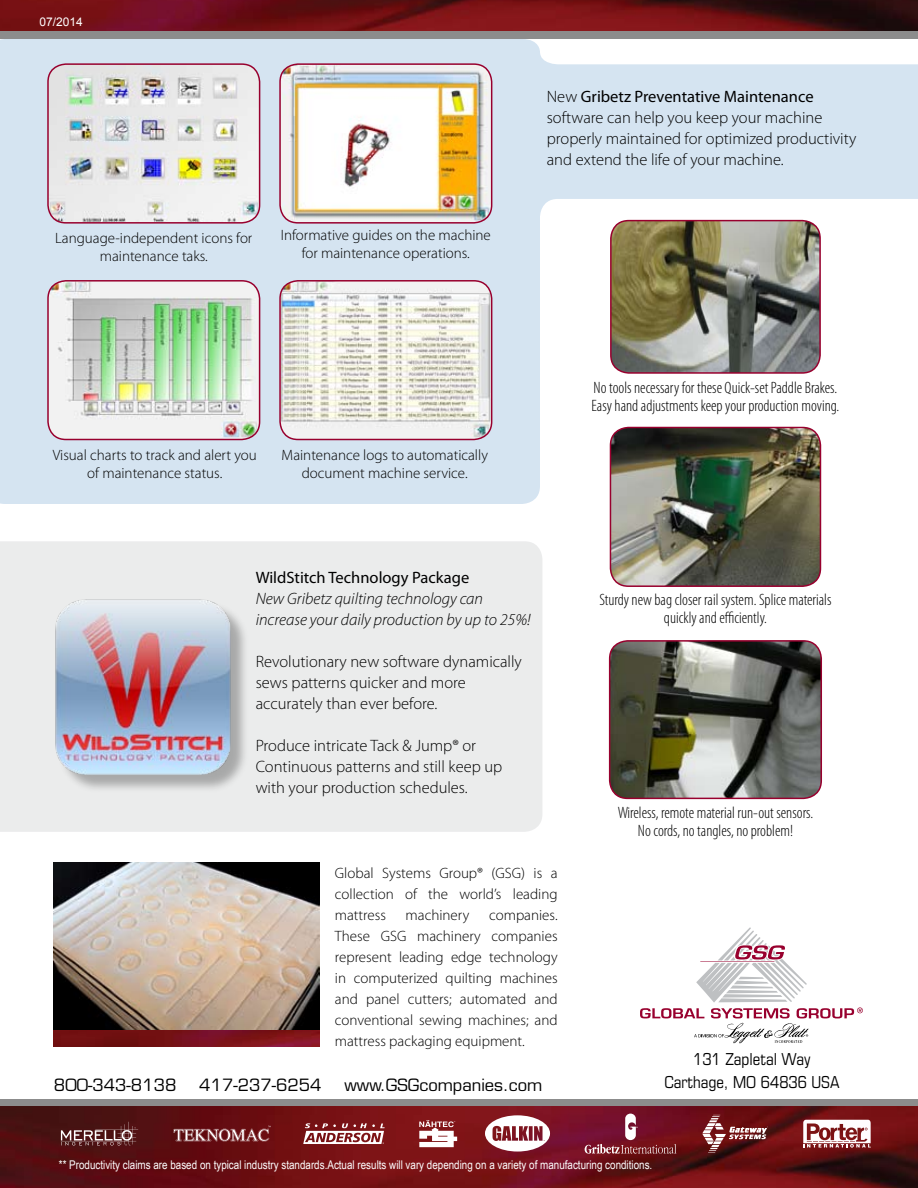
<style>
.page{position:relative;width:918px;height:1188px;background:#fff}
.page>*{position:absolute;margin:0;border:0;box-sizing:border-box;transform-origin:0 0}
.t1{font:300 16.5px/21px "Myriad Pro";color:#000}
.t2{font:300 condensed 16.5px/18px "Myriad Pro";color:#000;text-align:center}
.t3{font:italic 300 16.5px/21px "Myriad Pro";color:#000}
.t4{font:16.5px "Eurostile";color:#000}
.t5{font:condensed 16.5px/22.5px "Eurostile";color:#000;text-align:center}
.t6{font:16.5px "Myriad Pro";color:#000}
.t7{font:300 15px/21px "Myriad Pro";color:#000;text-align:center}
.t8{font:12px "Arial Narrow";color:#fff}
.t9{font:12px "Arial";color:#fff}
.s1{font-weight:400}
</style>
<div class="page">
<img style="left:54px;top:863px;width:265px;height:167px">
<svg style="left:0;top:0;width:918px;height:39px"></svg>
<img style="left:54px;top:1030px;width:265px;height:16px">
<div style="left:0;top:1100px;width:918px;height:62px;background:#8c8c8c"></div>
<img style="left:0;top:1106px;width:918px;height:82px">
<div style="left:0;top:541px;width:542px;height:291px;background:#ebecec"></div>
<svg style="left:0;top:39px;width:918px;height:465px;fill:#d5e4f1"></svg>
<img style="left:610px;top:428px;width:210px;height:158px;border-radius:18px">
<div style="left:610px;top:427px;width:211px;height:160px;border:2px solid #98002e;border-radius:18px"></div>
<img style="left:48px;top:281px;width:212px;height:159px;border-radius:18px">
<div style="left:47px;top:280px;width:213px;height:160px;border:2px solid #98002e;border-radius:18px"></div>
<img style="left:280px;top:64px;width:212px;height:159px;border-radius:18px">
<div style="left:279px;top:63px;width:213px;height:161px;border:2px solid #98002e;border-radius:18px"></div>
<div style="left:57px;top:601px;width:193px;height:193px;background:#000;opacity:.29"></div>
<img style="left:53px;top:597px;width:179px;height:179px">
<img style="left:280px;top:281px;width:212px;height:158px;border-radius:18px">
<div style="left:279px;top:280px;width:213px;height:160px;border:2px solid #98002e;border-radius:18px"></div>
<img style="left:48px;top:64px;width:212px;height:159px;border-radius:18px">
<div style="left:47px;top:63px;width:213px;height:161px;border:2px solid #98002e;border-radius:18px"></div>
<img style="left:610px;top:641px;width:211px;height:157px;border-radius:18px">
<div style="left:609px;top:640px;width:213px;height:159px;border:2px solid #98002e;border-radius:18px"></div>
<img style="left:611px;top:221px;width:209px;height:152px;border-radius:18px">
<div style="left:610px;top:220px;width:211px;height:154px;border:2px solid #98002e;border-radius:18px"></div>
<svg style="left:640px;top:927px;width:223px;height:116px"></svg>
<svg style="left:803px;top:1120px;width:68px;height:28px"></svg>
<svg style="left:702px;top:1115px;width:65px;height:38px"></svg>
<svg style="left:585px;top:1114px;width:91px;height:40px"></svg>
<svg style="left:485px;top:1115px;width:65px;height:37px"></svg>
<svg style="left:419px;top:1120px;width:38px;height:27px"></svg>
<svg style="left:303px;top:1123px;width:82px;height:21px"></svg>
<svg style="left:173px;top:1126px;width:98px;height:16px"></svg>
<svg style="left:61px;top:1122px;width:77px;height:24px"></svg>
<p class="t9" style="left:39px;top:14px;width:45px">07/2014</p>
<p class="t7" style="left:55px;top:229px;width:199px;line-height:18px">Language-independent icons for maintenance taks.</p>
<p class="t7" style="left:281px;top:226px;width:212px;line-height:18px">Informative guides on the machine for maintenance operations.</p>
<p class="t1" style="left:547px;top:87px;width:311px">New <span class="s1">Gribetz Preventative Maintenance </span>software can help you keep your machine properly maintained for optimized productivity and extend the life of your machine.</p>
<p class="t7" style="left:53px;top:446px;width:206px;line-height:18px">Visual charts to track and alert you of maintenance status.</p>
<p class="t7" style="left:282px;top:446px;width:208px;line-height:18px">Maintenance logs to automatically document machine service.</p>
<p class="t6" style="left:256px;top:568px;width:215px">WildStitch Technology Package</p>
<p class="t3" style="left:256px;top:588px;width:276px">New Gribetz quilting technology can increase your daily production by up to 25%!</p>
<p class="t1" style="left:256px;top:651px;width:268px">Revolutionary new software dynamically sews patterns quicker and more accurately than ever before.</p>
<p class="t1" style="left:256px;top:735px;width:248px">Produce intricate Tack &amp; Jump® or<br>Continuous patterns and still keep up with your production schedules.</p>
<p class="t2" style="left:592px;top:379px;width:249px;text-align:left">No tools necessary for these Quick-set Paddle Brakes.<br>Easy hand adjustments keep your production moving.</p>
<p class="t2" style="left:599px;top:591px;width:234px">Sturdy new bag closer rail system. Splice materials quickly and efficiently.</p>
<p class="t2" style="left:618px;top:804px;width:197px">Wireless, remote material run-out sensors.<br>No cords, no tangles, no problem!</p>
<p class="t7" style="left:335px;top:863px;width:224px;text-align:justify">Global Systems Group® (GSG) is a collection of the world’s leading mattress</p>
<p class="t7" style="left:406px;top:905px;width:65px">machinery</p>
<p class="t7" style="left:335px;top:905px;width:224px;text-align:justify;text-indent:154px">companies.<br>These GSG machinery companies represent leading edge technology in computerized quilting machines and panel cutters; automated and conventional sewing machines; and mattress packaging equipment.</p>
<p class="t4" style="left:54px;top:1075px;width:124px">800-343-8138</p>
<p class="t4" style="left:199px;top:1075px;width:124px">417-237-6254</p>
<p class="t4" style="left:344px;top:1075px;width:199px">www.GSGcompanies.com</p>
<p class="t5" style="left:664px;top:1048px;width:177px">131 Zapletal Way<br>Carthage, MO 64836 USA</p>
<p class="t8" style="left:59px;top:1156px;width:595px">** Productivity claims are based on typical industry standards.Actual results will vary depending on a variety of manufacturing conditions.</p>
</div>
